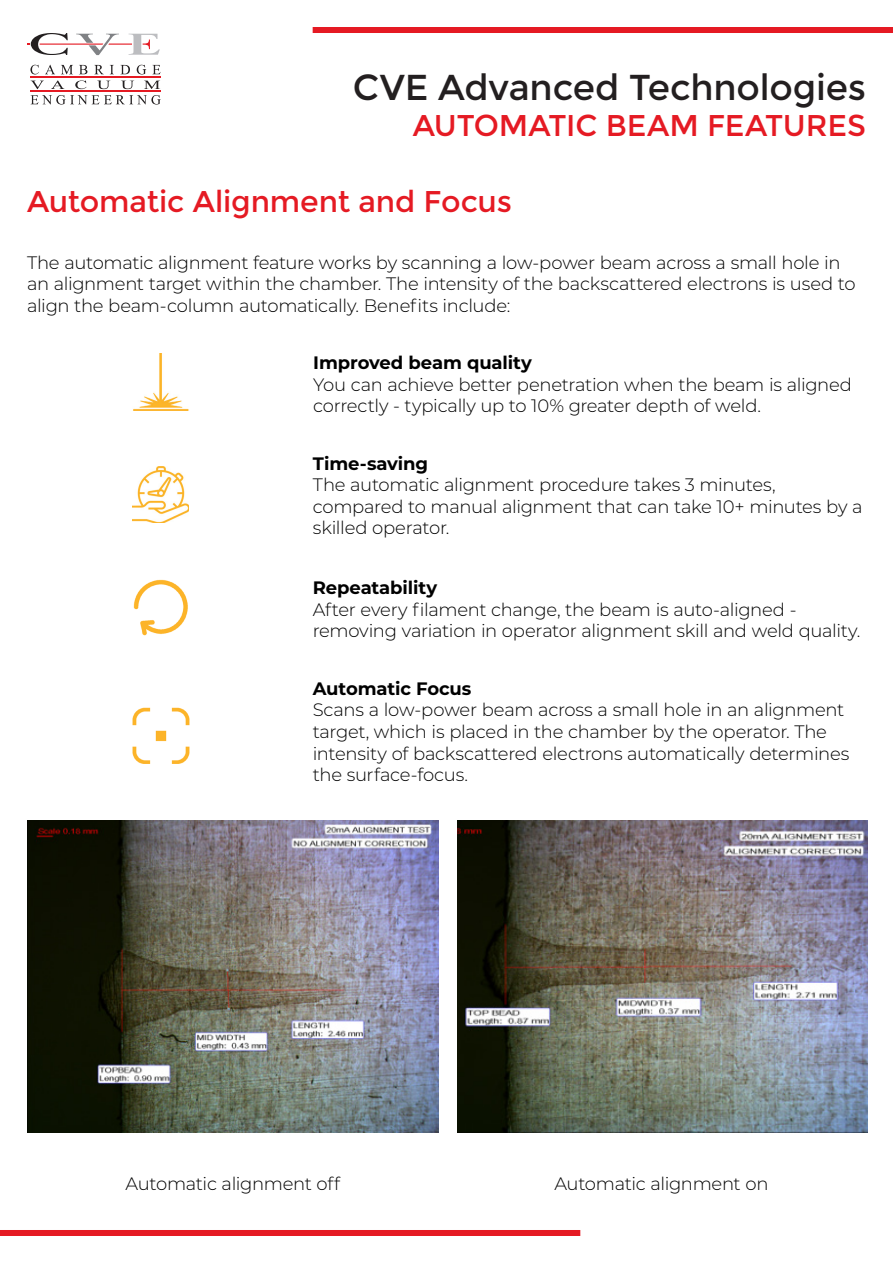
<style>
.page{position:relative;width:893px;height:1263px;background:#fff}
.page>*{position:absolute;margin:0;border:0;box-sizing:border-box;transform-origin:0 0}
.t1{font:36px "Montserrat";letter-spacing:-.005em;color:#231f20}
.t2{font:30px "Montserrat";letter-spacing:-.005em;color:#e51a23}
.t3{font:300 18px/21.6px "Montserrat";letter-spacing:-.015em;color:#000}
.t4{font:700 18px "Montserrat";letter-spacing:-.01em;color:#000}
</style>
<div class="page">
<div style="left:0;top:1230px;width:580px;height:6px;background:#e51a23"></div>
<img style="left:27px;top:821px;width:411px;height:312px">
<img style="left:458px;top:821px;width:409px;height:312px">
<img style="left:133px;top:354px;width:56px;height:56px">
<img style="left:132px;top:466px;width:57px;height:56px">
<img style="left:133px;top:579px;width:55px;height:56px">
<img style="left:132px;top:707px;width:57px;height:57px">
<hr style="left:30px;top:76px;width:131px;height:1px;background:#e51a23">
<hr style="left:30px;top:91px;width:131px;height:1px;background:#e51a23">
<svg style="left:110px;top:65px;width:4px;height:9px"></svg>
<svg style="left:94px;top:65px;width:10px;height:9px"></svg>
<svg style="left:98px;top:81px;width:12px;height:8px"></svg>
<svg style="left:79px;top:65px;width:8px;height:9px"></svg>
<svg style="left:61px;top:65px;width:12px;height:9px"></svg>
<svg style="left:75px;top:80px;width:12px;height:9px"></svg>
<svg style="left:45px;top:65px;width:10px;height:9px"></svg>
<svg style="left:51px;top:80px;width:13px;height:9px"></svg>
<svg style="left:30px;top:65px;width:9px;height:9px"></svg>
<svg style="left:31px;top:81px;width:12px;height:8px"></svg>
<svg style="left:120px;top:65px;width:10px;height:9px"></svg>
<svg style="left:152px;top:65px;width:9px;height:9px"></svg>
<svg style="left:137px;top:65px;width:9px;height:9px"></svg>
<svg style="left:122px;top:81px;width:11px;height:8px"></svg>
<svg style="left:144px;top:81px;width:16px;height:8px"></svg>
<svg style="left:31px;top:95px;width:130px;height:10px"></svg>
<svg style="left:27px;top:33px;width:133px;height:22px"></svg>
<div style="left:313px;top:27px;width:580px;height:6px;background:#e51a23"></div>
<h1 class="t1" style="left:353px;top:66px;width:515px">CVE Advanced Technologies</h1>
<h2 class="t2" style="left:413px;top:108px;width:455px">AUTOMATIC BEAM FEATURES</h2>
<h2 class="t2" style="left:27px;top:184px;width:486px">Automatic Alignment and Focus</h2>
<p class="t3" style="left:27px;top:251px;width:830px">The automatic alignment feature works by scanning a low-power beam across a small hole in an alignment target within the chamber. The intensity of the backscattered electrons is used to align the beam-column automatically. Benefits include:</p>
<p class="t4" style="left:313px;top:350px;width:220px">Improved beam quality</p>
<p class="t3" style="left:313px;top:373px;width:540px">You can achieve better penetration when the beam is aligned correctly - typically up to 10% greater depth of weld.</p>
<p class="t4" style="left:313px;top:450px;width:117px">Time-saving</p>
<p class="t3" style="left:313px;top:473px;width:551px">The automatic alignment procedure takes 3 minutes, compared to manual alignment that can take 10+ minutes by a skilled operator.</p>
<p class="t4" style="left:313px;top:575px;width:126px">Repeatability</p>
<p class="t3" style="left:313px;top:598px;width:549px">After every filament change, the beam is auto-aligned - removing variation in operator alignment skill and weld quality.</p>
<p class="t4" style="left:313px;top:675px;width:160px">Automatic Focus</p>
<p class="t3" style="left:313px;top:698px;width:538px">Scans a low-power beam across a small hole in an alignment target, which is placed in the chamber by the operator. The intensity of backscattered electrons automatically determines the surface-focus.</p>
<p class="t3" style="left:126px;top:1172px;width:216px">Automatic alignment off</p>
<p class="t3" style="left:554px;top:1172px;width:216px">Automatic alignment on</p>
</div>
